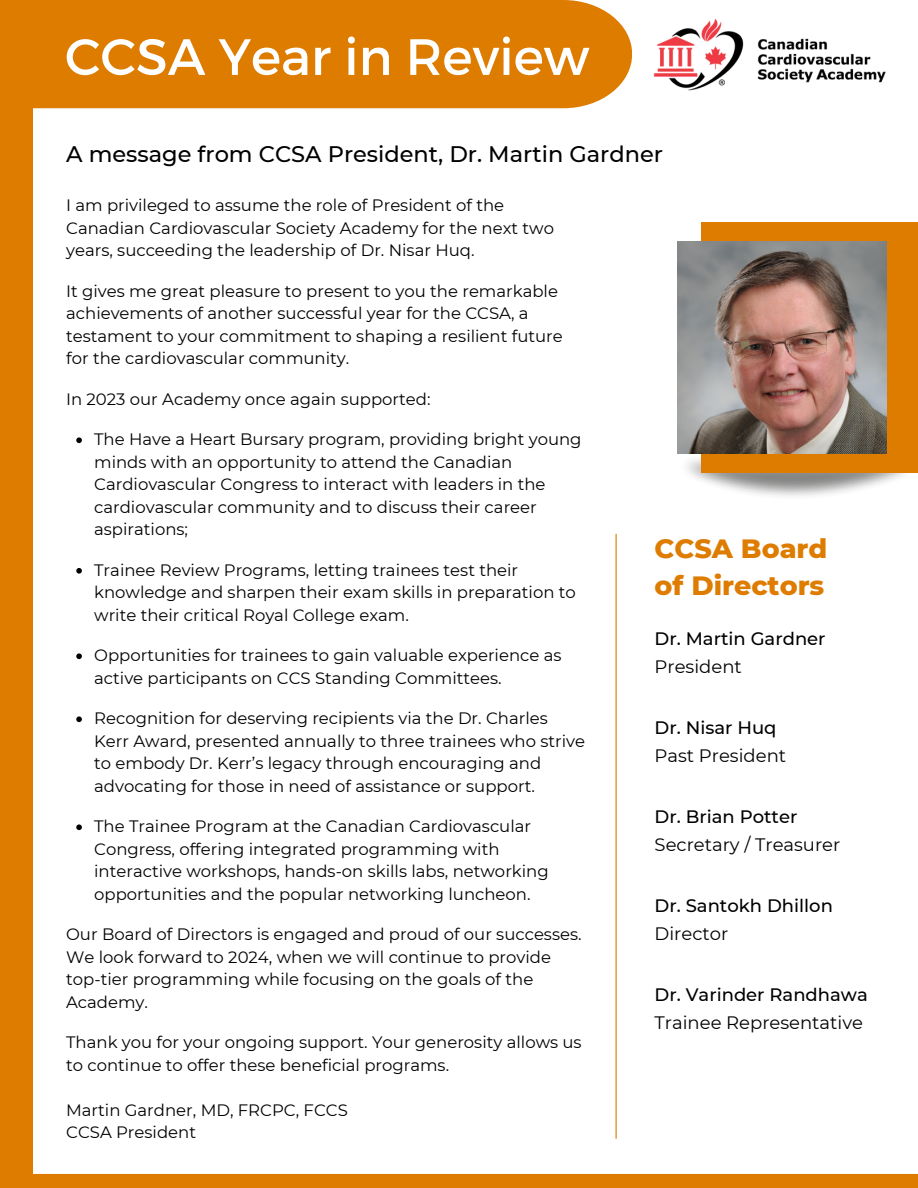
<style>
.page{position:relative;width:918px;height:1188px;background:#fff}
.page>*{position:absolute;margin:0;border:0;box-sizing:border-box;transform-origin:0 0}
.t1{font:51px "Montserrat";color:#fff}
.t2{font:800 27px/37.2px "Montserrat";color:#de7c00}
.t3{font:500 22.5px "Montserrat";color:#000}
.t4{font:500 18px "Montserrat";color:#000}
.t5{font:18px "Montserrat";color:#000}
.t6{font:16.5px/22.5px "Montserrat";color:#000}
</style>
<div class="page">
<div style="left:0;top:26px;width:33px;height:1162px;background:#de7c00"></div>
<img style="left:653px;top:18px;width:233px;height:73px">
<div style="left:0;top:0;width:632px;height:108px;background:#de7c00"></div>
<img style="left:678px;top:453px;width:227px;height:43px">
<div style="left:702px;top:222px;width:216px;height:251px;background:#de7c00"></div>
<img style="left:678px;top:242px;width:208px;height:211px">
<svg style="left:76px;top:437px;width:6px;height:6px"></svg>
<svg style="left:76px;top:568px;width:6px;height:6px"></svg>
<svg style="left:76px;top:653px;width:6px;height:6px"></svg>
<svg style="left:76px;top:716px;width:6px;height:6px"></svg>
<svg style="left:76px;top:824px;width:6px;height:6px"></svg>
<hr style="left:616px;top:534px;width:1px;height:605px;background:#de7c00">
<div style="left:0;top:1174px;width:918px;height:14px;background:#de7c00"></div>
<h1 class="t1" style="left:65px;top:26px;width:526px">CCSA Year in Review</h1>
<h3 class="t3" style="left:66px;top:138px;width:598px">A message from CCSA President, Dr. Martin Gardner</h3>
<p class="t6" style="left:66px;top:194px;width:489px">I am privileged to assume the role of President of the<br>Canadian Cardiovascular Society Academy for the next two years, succeeding the leadership of Dr. Nisar Huq.</p>
<p class="t6" style="left:66px;top:279px;width:498px">It gives me great pleasure to present to you the remarkable achievements of another successful year for the CCSA, a testament to your commitment to shaping a resilient future for the cardiovascular community.</p>
<p class="t6" style="left:66px;top:387px;width:366px">In 2023 our Academy once again supported:</p>
<p class="t6" style="left:94px;top:428px;width:489px">The Have a Heart Bursary program, providing bright young minds with an opportunity to attend the Canadian Cardiovascular Congress to interact with leaders in the cardiovascular community and to discuss their career aspirations;</p>
<p class="t6" style="left:94px;top:558px;width:483px">Trainee Review Programs, letting trainees test their knowledge and sharpen their exam skills in preparation to write their critical Royal College exam.</p>
<p class="t6" style="left:94px;top:644px;width:469px">Opportunities for trainees to gain valuable experience as active participants on CCS Standing Committees.</p>
<p class="t6" style="left:94px;top:707px;width:492px">Recognition for deserving recipients via the Dr. Charles Kerr Award, presented annually to three trainees who strive to embody Dr. Kerr’s legacy through encouraging and advocating for those in need of assistance or support.</p>
<p class="t6" style="left:94px;top:815px;width:456px">The Trainee Program at the Canadian Cardiovascular Congress, offering integrated programming with interactive workshops, hands-on skills labs, networking opportunities and the popular networking luncheon.</p>
<p class="t6" style="left:66px;top:923px;width:517px">Our Board of Directors is engaged and proud of our successes.<br>We look forward to 2024, when we will continue to provide top-tier programming while focusing on the goals of the Academy.</p>
<p class="t6" style="left:66px;top:1031px;width:517px">Thank you for your ongoing support. Your generosity allows us to continue to offer these beneficial programs.</p>
<p class="t6" style="left:66px;top:1098px;width:283px">Martin Gardner, MD, FRCPC, FCCS<br>CCSA President</p>
<h2 class="t2" style="left:655px;top:529px;width:174px">CCSA Board of Directors</h2>
<p class="t4" style="left:655px;top:626px;width:173px">Dr. Martin Gardner</p>
<p class="t5" style="left:655px;top:655px;width:89px">President</p>
<p class="t4" style="left:655px;top:715px;width:123px">Dr. Nisar Huq</p>
<p class="t5" style="left:655px;top:744px;width:133px">Past President</p>
<p class="t4" style="left:655px;top:804px;width:144px">Dr. Brian Potter</p>
<p class="t5" style="left:655px;top:832px;width:187px">Secretary / Treasurer</p>
<p class="t4" style="left:655px;top:893px;width:180px">Dr. Santokh Dhillon</p>
<p class="t5" style="left:655px;top:921px;width:75px">Director</p>
<p class="t4" style="left:655px;top:982px;width:215px">Dr. Varinder Randhawa</p>
<p class="t5" style="left:655px;top:1010px;width:210px">Trainee Representative</p>
</div>
